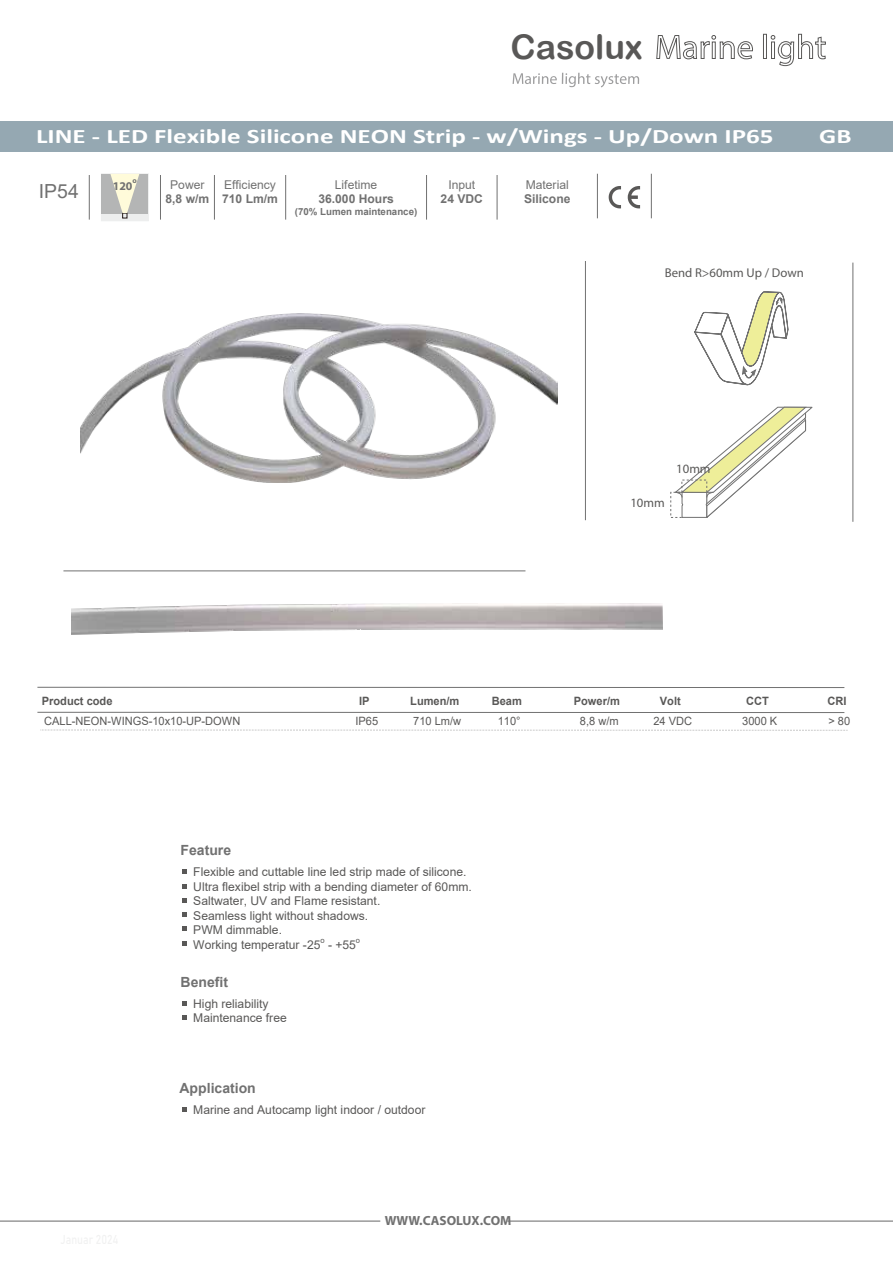
<style>
.page{position:relative;width:893px;height:1263px;background:#fff}
.page>*{position:absolute;margin:0;border:0;box-sizing:border-box;transform-origin:0 0}
.t1{font:34.05px "Arial Rounded MT Bold";color:#595857}
.t2{font:700 20.55px "Calibri";color:#fff;scale:1.31 1}
.t3{font:19.35px "Arial";color:#717171}
.t4{font:700 13.95px "Arial";color:#717171}
.t5{font:700 13.35px "Myriad Pro";color:#717171}
.t6{font:12.75px "Myriad Pro";color:#595857}
.t7{font:12.15px/14.5px "Arial";color:#595857}
.t8{font:700 12.15px "Arial";color:#717171}
.t9{font:12.15px "Arial";color:#717171}
.t10{font:700 11.85px "Myriad Pro";color:#717171}
.t11{font:11.55px "Arial";color:#595857;scale:.96 1}
.t12{font:700 11.55px "Arial";color:#595857;scale:.96 1}
.t13{font:700 9.75px "Arial";color:#717171}
.t14{font:7.8px "Arial";color:#595857;scale:.96 1}
.t15{font:700 7.5px "Myriad Pro";color:#717171}
</style>
<div class="page">
<hr style="left:0;top:1220px;width:893px;height:1px;background:#717171">
<div style="left:380px;top:1205px;width:127px;height:29px;background:#fff"></div>
<div style="left:0;top:121px;width:893px;height:30px;background:#95a8b2"></div>
<svg style="left:513px;top:73px;width:126px;height:14px"></svg>
<svg style="left:656px;top:35px;width:97px;height:24px"></svg>
<div style="left:763px;top:34px;width:4px;height:25px;border:1px solid #595857"></div>
<svg style="left:771px;top:34px;width:55px;height:32px"></svg>
<svg style="left:101px;top:213px;width:47px;height:8px"></svg>
<div style="left:101px;top:174px;width:47px;height:39px;background:#b4b5b5"></div>
<svg style="left:110px;top:174px;width:29px;height:44px"></svg>
<hr style="left:89px;top:175px;width:1px;height:45px;background:#717171">
<svg style="left:628px;top:186px;width:12px;height:22px"></svg>
<svg style="left:609px;top:186px;width:12px;height:22px"></svg>
<hr style="left:160px;top:175px;width:1px;height:45px;background:#717171">
<hr style="left:214px;top:175px;width:1px;height:45px;background:#717171">
<hr style="left:497px;top:175px;width:1px;height:45px;background:#717171">
<hr style="left:597px;top:174px;width:1px;height:44px;background:#717171">
<hr style="left:651px;top:174px;width:1px;height:44px;background:#717171">
<hr style="left:285px;top:175px;width:1px;height:45px;background:#717171">
<hr style="left:426px;top:175px;width:1px;height:45px;background:#717171">
<svg style="left:183px;top:869px;width:4px;height:5px"></svg>
<svg style="left:183px;top:884px;width:4px;height:4px"></svg>
<svg style="left:183px;top:898px;width:4px;height:4px"></svg>
<svg style="left:183px;top:912px;width:4px;height:5px"></svg>
<svg style="left:183px;top:926px;width:4px;height:5px"></svg>
<svg style="left:183px;top:941px;width:4px;height:4px"></svg>
<svg style="left:182px;top:1015px;width:5px;height:5px"></svg>
<svg style="left:182px;top:1001px;width:5px;height:4px"></svg>
<svg style="left:182px;top:1107px;width:5px;height:5px"></svg>
<hr style="left:853px;top:263px;width:1px;height:259px;background:#717171">
<svg style="left:42px;top:730px;width:806px;height:1px"></svg>
<hr style="left:37px;top:687px;width:807px;height:1px;background:#717171">
<hr style="left:37px;top:712px;width:807px;height:1px;background:#717171">
<hr style="left:63px;top:570px;width:462px;height:1px;background:#717171">
<hr style="left:585px;top:261px;width:1px;height:259px;background:#717171">
<svg style="left:673px;top:406px;width:140px;height:112px"></svg>
<svg style="left:694px;top:291px;width:95px;height:95px"></svg>
<img style="left:80px;top:313px;width:477px;height:170px">
<h1 class="t1" style="left:511px;top:26px;width:134px">Casolux</h1>
<h2 class="t2" style="left:36px;top:122px;width:564px">LINE - LED Flexible Silicone NEON Strip - w/Wings - Up/Down IP65</h2>
<p class="t9" style="left:224px;top:176px;width:53px">Efficiency</p>
<p class="t8" style="left:222px;top:190px;width:57px">710 Lm/m</p>
<p class="t15" style="left:133px;top:175px;width:6px">o</p>
<p class="t9" style="left:335px;top:176px;width:44px">Lifetime</p>
<p class="t8" style="left:318px;top:190px;width:77px">36.000 Hours</p>
<p class="t13" style="left:295px;top:204px;width:124px">(70% Lumen maintenance)</p>
<p class="t9" style="left:170px;top:176px;width:36px">Power</p>
<p class="t8" style="left:165px;top:190px;width:45px">8,8 w/m</p>
<p class="t9" style="left:448px;top:176px;width:28px">Input</p>
<p class="t8" style="left:441px;top:190px;width:44px">24 VDC</p>
<p class="t9" style="left:526px;top:176px;width:45px">Material</p>
<p class="t8" style="left:524px;top:190px;width:48px">Silicone</p>
<p class="t10" style="left:113px;top:178px;width:21px">120</p>
<h3 class="t3" style="left:39px;top:177px;width:41px">IP54</h3>
<h2 class="t2" style="left:819px;top:122px;width:26px">GB</h2>
<p class="t6" style="left:665px;top:265px;width:141px">Bend R&gt;60mm Up / Down</p>
<p class="t6" style="left:630px;top:495px;width:36px">10mm</p>
<p class="t6" style="left:676px;top:461px;width:36px">10mm</p>
<p class="t12" style="left:42px;top:692px;width:75px">Product code</p>
<p class="t12" style="left:359px;top:692px;width:12px">IP</p>
<p class="t12" style="left:410px;top:692px;width:53px">Lumen/m</p>
<p class="t12" style="left:492px;top:692px;width:33px">Beam</p>
<p class="t12" style="left:574px;top:692px;width:50px">Power/m</p>
<p class="t12" style="left:660px;top:692px;width:23px">Volt</p>
<p class="t12" style="left:746px;top:692px;width:25px">CCT</p>
<p class="t12" style="left:827px;top:692px;width:21px">CRI</p>
<p class="t11" style="left:44px;top:713px;width:206px">CALL-NEON-WINGS-10x10-UP-DOWN</p>
<p class="t11" style="left:355px;top:713px;width:25px">IP65</p>
<p class="t11" style="left:413px;top:713px;width:51px">710 Lm/w</p>
<p class="t11" style="left:498px;top:713px;width:25px">110°</p>
<p class="t11" style="left:580px;top:713px;width:42px">8,8 w/m</p>
<p class="t11" style="left:653px;top:713px;width:42px">24 VDC</p>
<p class="t11" style="left:742px;top:713px;width:38px">3000 K</p>
<p class="t11" style="left:828px;top:713px;width:24px">&gt; 80</p>
<p class="t4" style="left:180px;top:841px;width:52px">Feature</p>
<p class="t7" style="left:193px;top:865px;width:280px">Flexible and cuttable line led strip made of silicone.<br>Ultra flexibel strip with a bending diameter of 60mm.<br>Saltwater, UV and Flame resistant.<br>Seamless light without shadows.<br>PWM dimmable.<br>Working temperatur -25</p>
<p class="t14" style="left:320px;top:934px;width:6px">o</p>
<p class="t7" style="left:328px;top:937px;width:29px">- +55</p>
<p class="t14" style="left:356px;top:934px;width:6px">o</p>
<p class="t4" style="left:181px;top:972px;width:49px">Benefit</p>
<p class="t7" style="left:193px;top:996px;width:95px">High reliability<br>Maintenance free</p>
<p class="t4" style="left:180px;top:1078px;width:78px">Application</p>
<p class="t7" style="left:193px;top:1102px;width:234px">Marine and Autocamp light indoor / outdoor</p>
<p class="t5" style="left:385px;top:1212px;width:128px">WWW.CASOLUX.COM</p>
</div>
